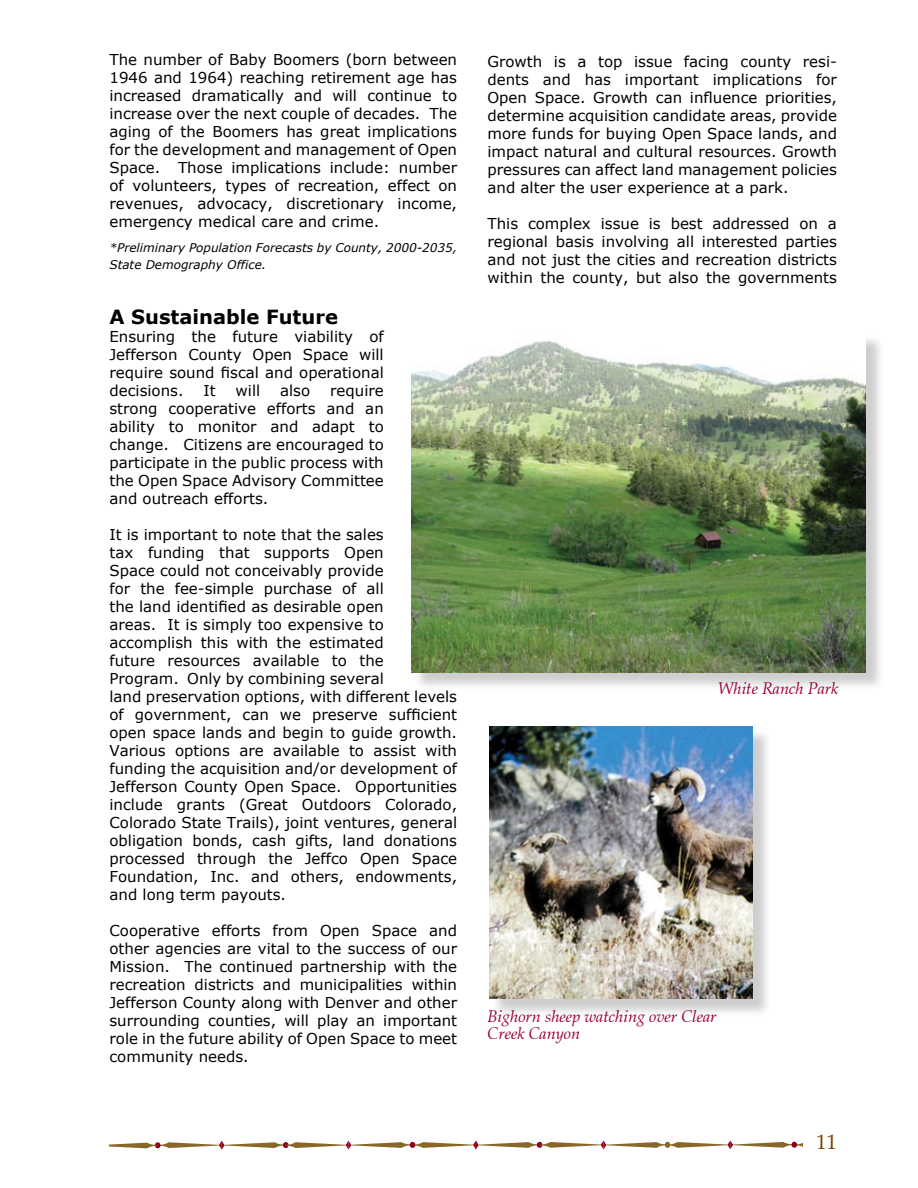
<style>
.page{position:relative;width:918px;height:1188px;background:#fff}
.page>*{position:absolute;margin:0;border:0;box-sizing:border-box;transform-origin:0 0}
.t1{font:21px "Palatino Linotype";color:#794400}
.t2{font:700 19.5px "Verdana";color:#000}
.t3{font:italic 16.5px/16.5px "Zapf Calligraphic 801 BT";color:#98002e}
.t4{font:15px/18px "Verdana";color:#000;text-align:justify}
.t5{font:italic 12px/16.5px "Verdana";color:#000}
</style>
<div class="page">
<svg style="left:110px;top:1142px;width:692px;height:7px"></svg>
<div style="left:412px;top:333px;width:474px;height:359px;background:#000;opacity:.2"></div>
<img style="left:411px;top:333px;width:455px;height:339px">
<div style="left:489px;top:728px;width:284px;height:292px;background:#000;opacity:.2"></div>
<img style="left:489px;top:726px;width:264px;height:273px">
<p class="t4" style="left:110px;top:51px;width:349px">The number of Baby Boomers (born between 1946 and 1964) reaching retirement age has increased dramatically and will continue to increase over the next couple of decades. The aging of the Boomers has great implications for the development and management of Open Space. Those implications include: number of volunteers, types of recreation, effect on revenues, advocacy, discretionary income, emergency medical care and crime.</p>
<p class="t5" style="left:110px;top:239px;width:349px">*Preliminary Population Forecasts by County, 2000-2035,<br>State Demography Office.</p>
<h2 class="t2" style="left:110px;top:304px;width:230px">A Sustainable Future</h2>
<p class="t4" style="left:110px;top:327px;width:276px">Ensuring the future viability of Jefferson County Open Space will require sound fiscal and operational decisions.</p>
<p class="t4" style="left:203px;top:381px;width:14px">It</p>
<p class="t4" style="left:236px;top:381px;width:26px">will</p>
<p class="t4" style="left:280px;top:381px;width:32px">also</p>
<p class="t4" style="left:110px;top:381px;width:276px;text-indent:221px">require strong cooperative efforts and an ability to monitor and adapt to change. Citizens are encouraged to participate in the public process with the Open Space Advisory Committee and outreach efforts.</p>
<p class="t4" style="left:110px;top:525px;width:349px;text-align:left">It is important to note that the sales<br>tax funding that supports Open<br>Space could not conceivably provide<br>for the fee-simple purchase of all<br>the land identified as desirable open<br>areas. It is simply too expensive to accomplish this with the estimated<br>future resources available to the<br>Program. Only by combining several<br>land preservation options, with different levels of government, can we preserve sufficient open space lands and begin to guide growth.<br>Various options are available to assist with funding the acquisition and/or development of Jefferson County Open Space. Opportunities include grants (Great Outdoors Colorado, Colorado State Trails), joint ventures, general obligation bonds, cash gifts, land donations processed through the Jeffco Open Space Foundation, Inc. and others, endowments, and long term payouts.</p>
<p class="t4" style="left:110px;top:921px;width:349px">Cooperative efforts from Open Space and other agencies are vital to the success of our Mission. The continued partnership with the recreation districts and municipalities within Jefferson County along with Denver and other surrounding counties, will play an important role in the future ability of Open Space to meet community needs.</p>
<p class="t4" style="left:488px;top:52px;width:351px">Growth is a top issue facing county resi&shy;dents and has important implications for Open Space. Growth can influence priorities, determine acquisition candidate areas, provide more funds for buying Open Space lands, and impact natural and cultural resources. Growth pressures can affect land management policies and alter the user experience at a park.</p>
<p class="t4" style="left:488px;top:214px;width:351px">This complex issue is best addressed on a regional basis involving all interested parties and not just the cities and recreation districts within the county, but also the governments</p>
<p class="t3" style="left:718px;top:680px;width:122px">White Ranch Park</p>
<p class="t3" style="left:488px;top:1008px;width:230px">Bighorn sheep watching over Clear<br>Creek Canyon</p>
<h1 class="t1" style="left:816px;top:1127px;width:10px">11</h1>
</div>
